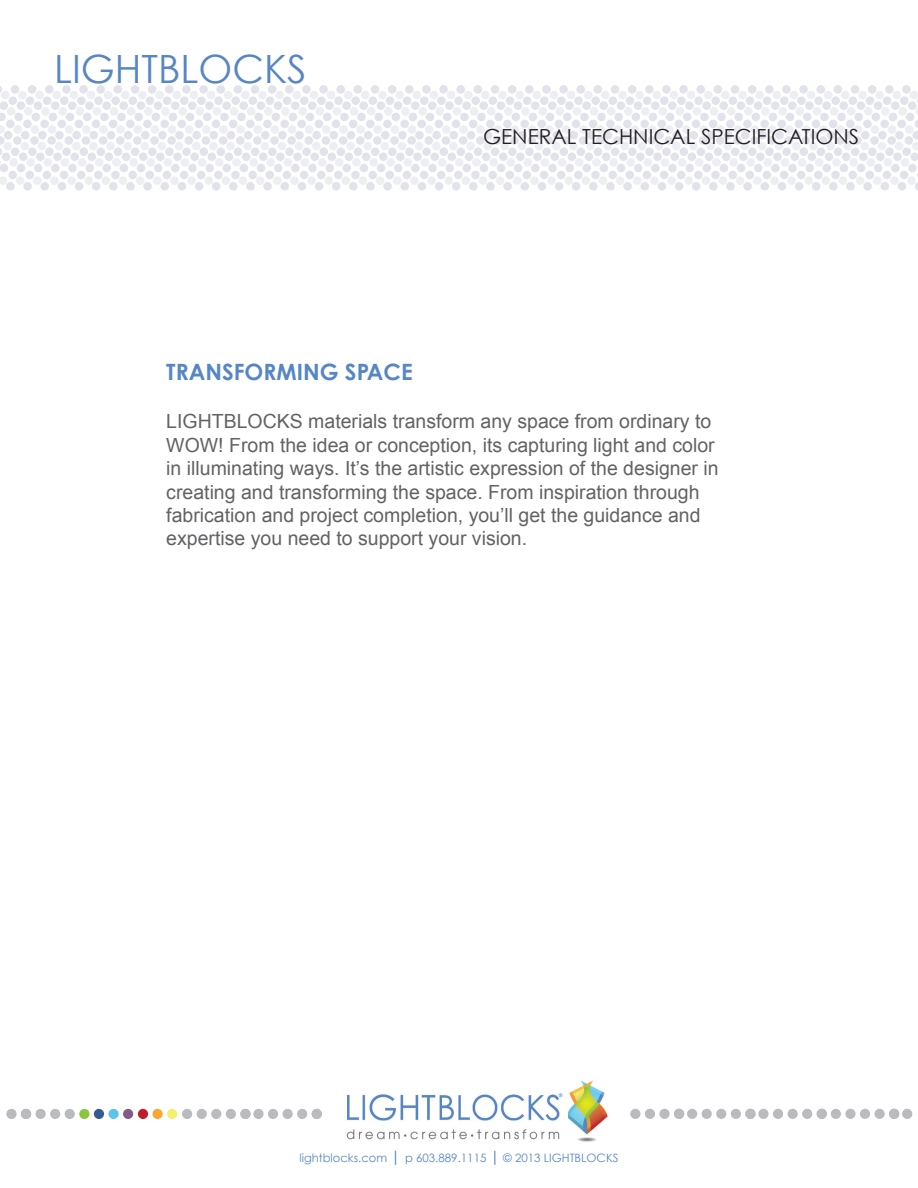
<style>
.page{position:relative;width:918px;height:1188px;background:#fff}
.page>*{position:absolute;margin:0;border:0;box-sizing:border-box;transform-origin:0 0}
.t1{font:39px "Century Gothic";color:#5786c5}
.t2{font:700 22.5px "Century Gothic";color:#5786c5}
.t3{font:20.85px "Century Gothic";color:#231f20}
.t4{font:19.5px/23.4px "Arial";color:#636366}
.t5{font:11.55px "Century Gothic";color:#5786c5}
.s1{font-size:15.45px}
</style>
<div class="page">
<svg style="left:0;top:85px;width:918px;height:106px"></svg>
<div style="left:167px;top:1109px;width:10px;height:10px;background:#f4ef6c;border-radius:50%"></div>
<div style="left:152px;top:1109px;width:11px;height:10px;background:#faa633;border-radius:50%"></div>
<div style="left:138px;top:1109px;width:10px;height:10px;background:#be1d2c;border-radius:50%"></div>
<div style="left:123px;top:1109px;width:10px;height:10px;background:#845a86;border-radius:50%"></div>
<div style="left:108px;top:1109px;width:11px;height:10px;background:#5cc4e8;border-radius:50%"></div>
<div style="left:94px;top:1109px;width:10px;height:10px;background:#355b91;border-radius:50%"></div>
<div style="left:79px;top:1109px;width:10px;height:10px;background:#8bc63e;border-radius:50%"></div>
<div style="left:65px;top:1109px;width:10px;height:10px;background:#babbbe;border-radius:50%"></div>
<div style="left:50px;top:1109px;width:10px;height:10px;background:#babbbe;border-radius:50%"></div>
<div style="left:36px;top:1109px;width:10px;height:10px;background:#babbbe;border-radius:50%"></div>
<div style="left:21px;top:1109px;width:10px;height:10px;background:#babbbe;border-radius:50%"></div>
<div style="left:6px;top:1109px;width:11px;height:10px;background:#babbbe;border-radius:50%"></div>
<div style="left:240px;top:1109px;width:11px;height:10px;background:#babbbe;border-radius:50%"></div>
<div style="left:226px;top:1109px;width:10px;height:10px;background:#babbbe;border-radius:50%"></div>
<div style="left:211px;top:1109px;width:10px;height:10px;background:#babbbe;border-radius:50%"></div>
<div style="left:197px;top:1109px;width:10px;height:10px;background:#babbbe;border-radius:50%"></div>
<div style="left:182px;top:1109px;width:10px;height:10px;background:#babbbe;border-radius:50%"></div>
<div style="left:312px;top:1109px;width:10px;height:10px;background:#babbbe;border-radius:50%"></div>
<div style="left:297px;top:1109px;width:10px;height:10px;background:#babbbe;border-radius:50%"></div>
<div style="left:283px;top:1109px;width:10px;height:10px;background:#babbbe;border-radius:50%"></div>
<div style="left:268px;top:1109px;width:10px;height:10px;background:#babbbe;border-radius:50%"></div>
<div style="left:253px;top:1109px;width:11px;height:10px;background:#babbbe;border-radius:50%"></div>
<img style="left:346px;top:1080px;width:262px;height:62px">
<div style="left:674px;top:1109px;width:10px;height:10px;background:#babbbe;border-radius:50%"></div>
<div style="left:659px;top:1109px;width:11px;height:10px;background:#babbbe;border-radius:50%"></div>
<div style="left:645px;top:1109px;width:10px;height:10px;background:#babbbe;border-radius:50%"></div>
<div style="left:630px;top:1109px;width:10px;height:10px;background:#babbbe;border-radius:50%"></div>
<div style="left:745px;top:1109px;width:11px;height:10px;background:#babbbe;border-radius:50%"></div>
<div style="left:731px;top:1109px;width:10px;height:10px;background:#babbbe;border-radius:50%"></div>
<div style="left:716px;top:1109px;width:10px;height:10px;background:#babbbe;border-radius:50%"></div>
<div style="left:702px;top:1109px;width:10px;height:10px;background:#babbbe;border-radius:50%"></div>
<div style="left:687px;top:1109px;width:10px;height:10px;background:#babbbe;border-radius:50%"></div>
<div style="left:817px;top:1109px;width:10px;height:10px;background:#babbbe;border-radius:50%"></div>
<div style="left:802px;top:1109px;width:10px;height:10px;background:#babbbe;border-radius:50%"></div>
<div style="left:788px;top:1109px;width:10px;height:10px;background:#babbbe;border-radius:50%"></div>
<div style="left:773px;top:1109px;width:10px;height:10px;background:#babbbe;border-radius:50%"></div>
<div style="left:758px;top:1109px;width:11px;height:10px;background:#babbbe;border-radius:50%"></div>
<div style="left:889px;top:1109px;width:10px;height:10px;background:#babbbe;border-radius:50%"></div>
<div style="left:875px;top:1109px;width:10px;height:10px;background:#babbbe;border-radius:50%"></div>
<div style="left:860px;top:1109px;width:10px;height:10px;background:#babbbe;border-radius:50%"></div>
<div style="left:845px;top:1109px;width:11px;height:10px;background:#babbbe;border-radius:50%"></div>
<div style="left:831px;top:1109px;width:10px;height:10px;background:#babbbe;border-radius:50%"></div>
<div style="left:902px;top:1109px;width:10px;height:10px;background:#babbbe;border-radius:50%"></div>
<h1 class="t1" style="left:54px;top:45px;width:254px">LIGHTBLOCKS</h1>
<p class="t3" style="left:483px;top:124px;width:378px">GENERAL TECHNICAL SPECIFICATIONS</p>
<p class="t2" style="left:166px;top:357px;width:248px">TRANSFORMING SPACE</p>
<p class="t4" style="left:166px;top:410px;width:554px">LIGHTBLOCKS materials transform any space from ordinary to WOW! From the idea or conception, its capturing light and color in illuminating ways. It’s the artistic expression of the designer in creating and transforming the space. From inspiration through fabrication and project completion, you’ll get the guidance and expertise you need to support your vision.</p>
<p class="t5" style="left:299px;top:1151px;width:321px">lightblocks.com <span class="s1">|</span> p 603.889.1115 <span class="s1">|</span> © 2013 LIGHTBLOCKS</p>
</div>
